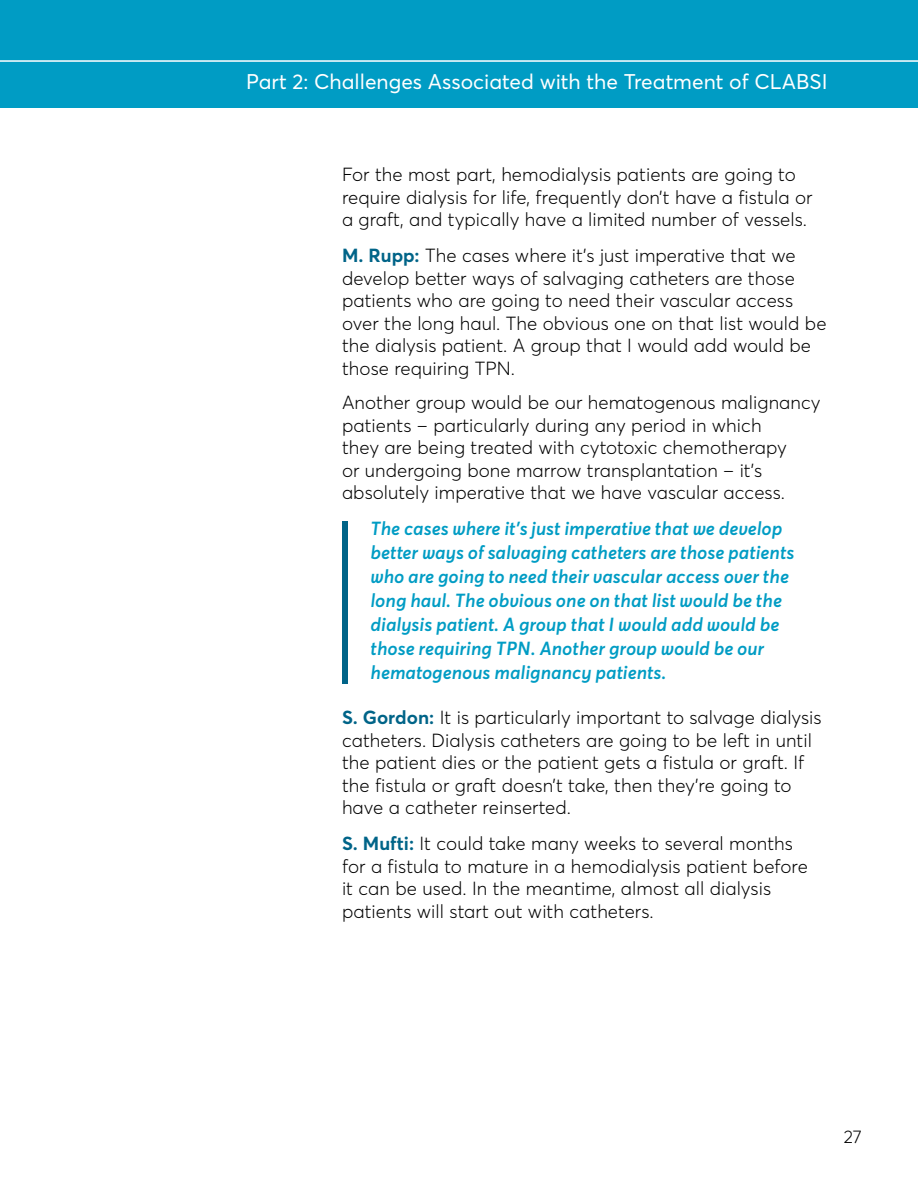
<style>
.page{position:relative;width:918px;height:1188px;background:#fff}
.page>*{position:absolute;margin:0;border:0;box-sizing:border-box;transform-origin:0 0}
.t1{font:21px "Averta";color:#fff}
.t2{font:300 18.75px/22.5px "Averta";letter-spacing:.005em;color:#000}
.t3{font:italic 600 18.75px/24px "Averta";color:#009cc4}
.t4{font:300 18px "Averta";color:#000}
.s1{font-weight:700;color:#006488}
</style>
<div class="page">
<div style="left:0;top:0;width:918px;height:108px;background:#009cc4"></div>
<hr style="left:0;top:60px;width:918px;height:2px;background:#fff">
<div style="left:342px;top:521px;width:6px;height:162px;background:#006488"></div>
<p class="t1" style="left:246px;top:68px;width:583px">Part 2: Challenges Associated with the Treatment of CLABSI</p>
<p class="t2" style="left:342px;top:163px;width:472px">For the most part, hemodialysis patients are going to require dialysis for life, frequently don’t have a fistula or a graft, and typically have a limited number of vessels.</p>
<p class="t2" style="left:342px;top:244px;width:486px"><span class="s1">M. Rupp:</span> The cases where it’s just imperative that we develop better ways of salvaging catheters are those patients who are going to need their vascular access over the long haul. The obvious one on that list would be the dialysis patient. A group that I would add would be those requiring TPN.</p>
<p class="t2" style="left:342px;top:391px;width:480px">Another group would be our hematogenous malignancy patients – particularly during any period in which<br>they are being treated with cytotoxic chemotherapy<br>or undergoing bone marrow transplantation – it’s absolutely imperative that we have vascular access.</p>
<p class="t3" style="left:370px;top:518px;width:425px">The cases where it’s just imperative that we develop better ways of salvaging catheters are those patients who are going to need their vascular access over the long haul. The obvious one on that list would be the dialysis patient. A group that I would add would be those requiring TPN. Another group would be our hematogenous malignancy patients.</p>
<p class="t2" style="left:342px;top:706px;width:481px"><span class="s1">S. Gordon:</span> It is particularly important to salvage dialysis catheters. Dialysis catheters are going to be left in until the patient dies or the patient gets a fistula or graft. If the fistula or graft doesn’t take, then they’re going to have a catheter reinserted.</p>
<p class="t2" style="left:342px;top:832px;width:467px"><span class="s1">S. Mufti:</span> It could take many weeks to several months for a fistula to mature in a hemodialysis patient before it can be used. In the meantime, almost all dialysis patients will start out with catheters.</p>
<p class="t4" style="left:844px;top:1125px;width:19px">27</p>
</div>
